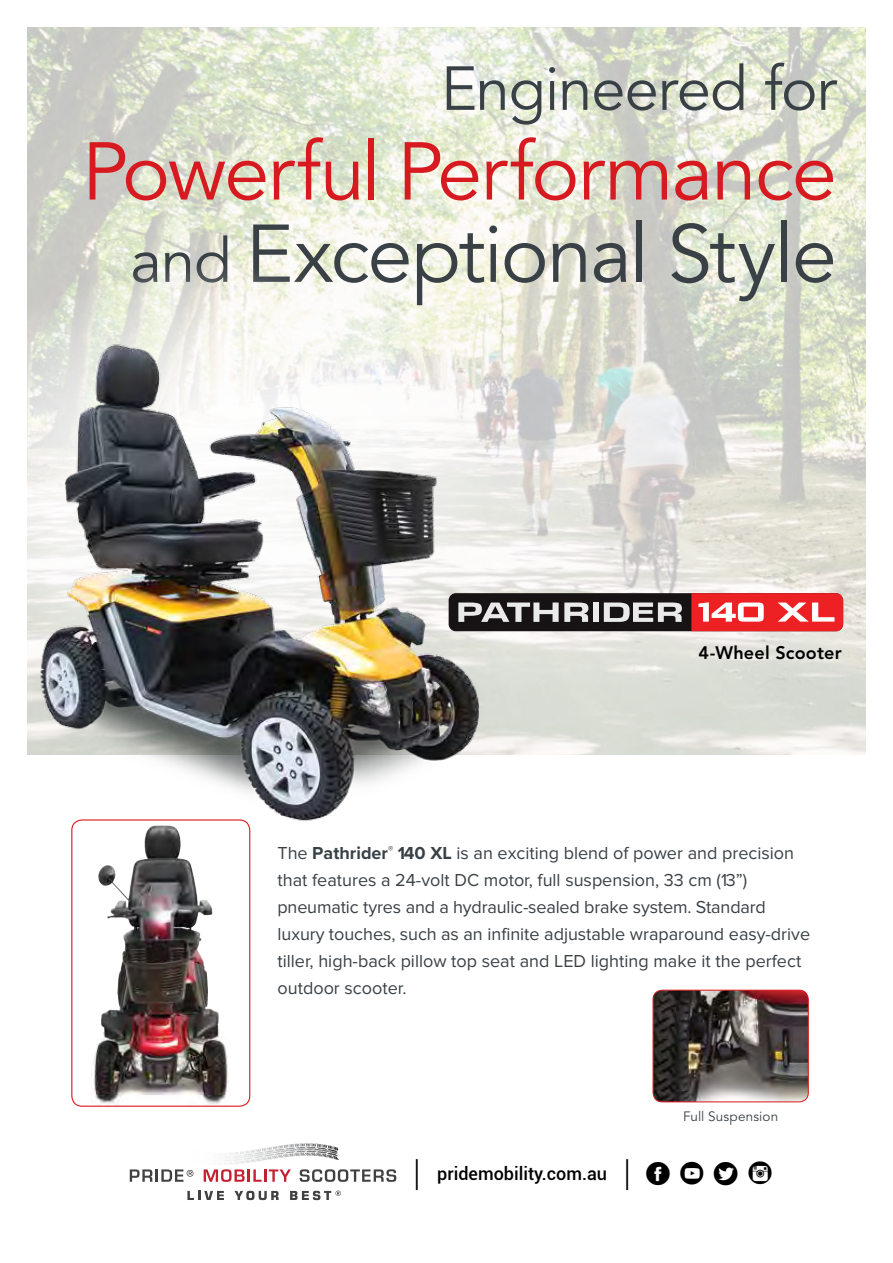
<style>
.page{position:relative;width:893px;height:1263px;background:#fff}
.page>*{position:absolute;margin:0;border:0;box-sizing:border-box;transform-origin:0 0}
.t1{font:81px/82.3px "Avenir LT Std";letter-spacing:-.025em;color:#d71920;text-align:center}
.t2{font:61.5px "Avenir LT Std";letter-spacing:-.02em;color:#3a4146}
.t3{font:42px "Social Circles";color:#000}
.t4{font:18px/27px "Proxima Nova";color:#3a4146}
.t5{font:500 18px "Roboto";color:#000}
.t6{font:800 18px "Avenir LT Std";letter-spacing:.01em;color:#000}
.t7{font:13.5px "Avenir LT Std";letter-spacing:.01em;color:#3a4146}
.s1{font-size:61.5px;color:#3a4146}
.s2{color:#3a4146}
.s3{font-weight:700}
.s4{font-weight:400;font-size:36px}
</style>
<div class="page">
<img style="left:27px;top:27px;width:839px;height:728px">
<svg style="left:130px;top:1169px;width:63px;height:13px"></svg>
<svg style="left:204px;top:1169px;width:87px;height:13px"></svg>
<svg style="left:300px;top:1169px;width:96px;height:13px"></svg>
<svg style="left:187px;top:1191px;width:37px;height:9px"></svg>
<svg style="left:234px;top:1191px;width:45px;height:9px"></svg>
<svg style="left:290px;top:1190px;width:51px;height:10px"></svg>
<svg style="left:297px;top:1143px;width:19px;height:1px"></svg>
<svg style="left:27px;top:264px;width:467px;height:46px"></svg>
<div style="left:449px;top:593px;width:394px;height:38px;background:#171213;border-radius:7px"></div>
<svg style="left:533px;top:602px;width:55px;height:20px"></svg>
<div style="left:593px;top:602px;width:5px;height:20px;background:#eaeaeb"></div>
<svg style="left:604px;top:602px;width:78px;height:20px"></svg>
<svg style="left:691px;top:593px;width:152px;height:38px;background:#ef4d50"></svg>
<img style="left:27px;top:310px;width:505px;height:516px">
<img style="left:72px;top:820px;width:178px;height:286px;border-radius:10px">
<img style="left:123px;top:826px;width:30px;height:73px">
<div style="left:71px;top:819px;width:179px;height:288px;border:1px solid #d71920;border-radius:10px"></div>
<img style="left:654px;top:990px;width:154px;height:112px">
<div style="left:652px;top:990px;width:157px;height:112px;border:1px solid #d71920;border-radius:9px"></div>
<h2 class="t2" style="left:441px;top:53px;width:397px">Engineered for</h2>
<h1 class="t1" style="left:82px;top:133px;width:756px">Powerful Performance <span class="s1">and</span> <span class="s2">Exceptional Style</span></h1>
<p class="t6" style="left:698px;top:642px;width:145px">4-Wheel Scooter</p>
<p class="t4" style="left:277px;top:840px;width:534px">The <span class="s3">Pathrider</span><sup>®</sup> <span class="s3">140 XL</span> is an exciting blend of power and precision that features a 24-volt DC motor, full suspension, 33 cm (13”) pneumatic tyres and a hydraulic-sealed brake system. Standard luxury touches, such as an infinite adjustable wraparound easy-drive tiller, high-back pillow top seat and LED lighting make it the perfect outdoor scooter.</p>
<p class="t7" style="left:683px;top:1109px;width:97px">Full Suspension</p>
<p class="t5" style="left:415px;top:1161px;width:216px"><span class="s4">|</span> pridemobility.com.au <span class="s4">|</span></p>
<h3 class="t3" style="left:643px;top:1148px;width:134px">fyti</h3>
</div>
